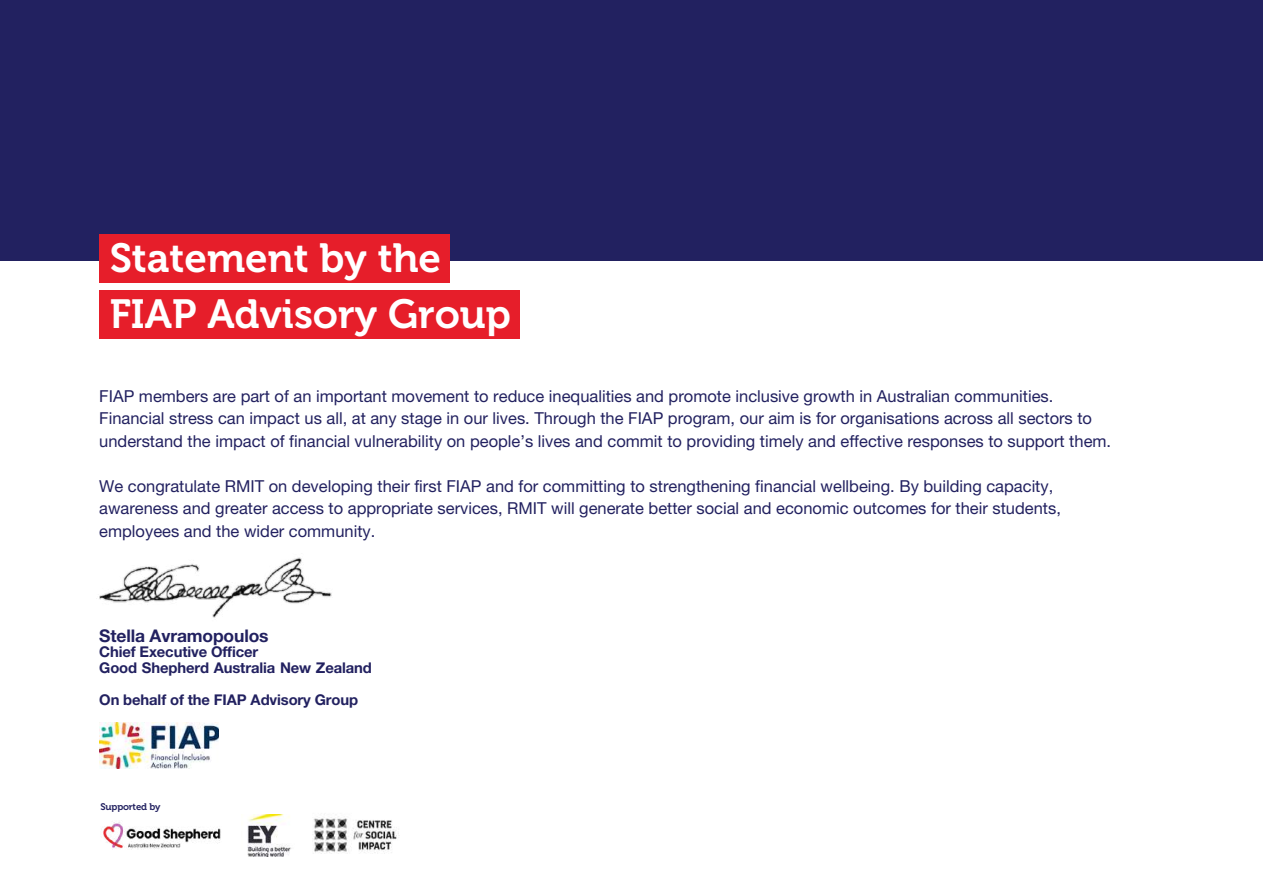
<style>
.page{position:relative;width:1263px;height:894px;background:#fff}
.page>*{position:absolute;margin:0;border:0;box-sizing:border-box;transform-origin:0 0}
.t1{font:40.5px/56.2px "Museo 700";color:#fff}
.t2{font:700 17.4px "Helvetica Neue LT Pro";letter-spacing:-.01em;color:#222160}
.t3{font:16.5px/22.5px "Helvetica Neue LT Pro";color:#222160}
.t4{font:700 14.85px/15.8px "Helvetica Neue LT Pro";letter-spacing:-.01em;color:#222160}
.t5{font:9.6px "Museo 700";letter-spacing:-.02em;color:#222160}
</style>
<div class="page">
<div style="left:0;top:0;width:1263px;height:260px;background:#222160"></div>
<img style="left:103px;top:822px;width:118px;height:28px">
<img style="left:99px;top:722px;width:119px;height:46px">
<img style="left:247px;top:814px;width:45px;height:42px">
<img style="left:312px;top:817px;width:88px;height:37px">
<div style="left:99px;top:234px;width:351px;height:48px;background:#e61e2a"></div>
<div style="left:99px;top:290px;width:421px;height:48px;background:#e61e2a"></div>
<img style="left:99px;top:557px;width:233px;height:61px">
<h1 class="t1" style="left:110px;top:230px;width:403px">Statement by the<br>FIAP Advisory Group</h1>
<p class="t3" style="left:99px;top:387px;width:1013px">FIAP members are part of an important movement to reduce inequalities and promote inclusive growth in Australian communities.<br>Financial stress can impact us all, at any stage in our lives. Through the FIAP program, our aim is for organisations across all sectors to understand the impact of financial vulnerability on people’s lives and commit to providing timely and effective responses to support them.</p>
<p class="t3" style="left:99px;top:477px;width:963px">We congratulate RMIT on developing their first FIAP and for committing to strengthening financial wellbeing. By building capacity, awareness and greater access to appropriate services, RMIT will generate better social and economic outcomes for their students, employees and the wider community.</p>
<p class="t2" style="left:99px;top:629px;width:171px">Stella Avramopoulos</p>
<p class="t4" style="left:99px;top:646px;width:274px">Chief Executive Officer<br>Good Shepherd Australia New Zealand</p>
<p class="t4" style="left:99px;top:693px;width:260px">On behalf of the FIAP Advisory Group</p>
<p class="t5" style="left:101px;top:800px;width:61px">Supported by</p>
</div>
